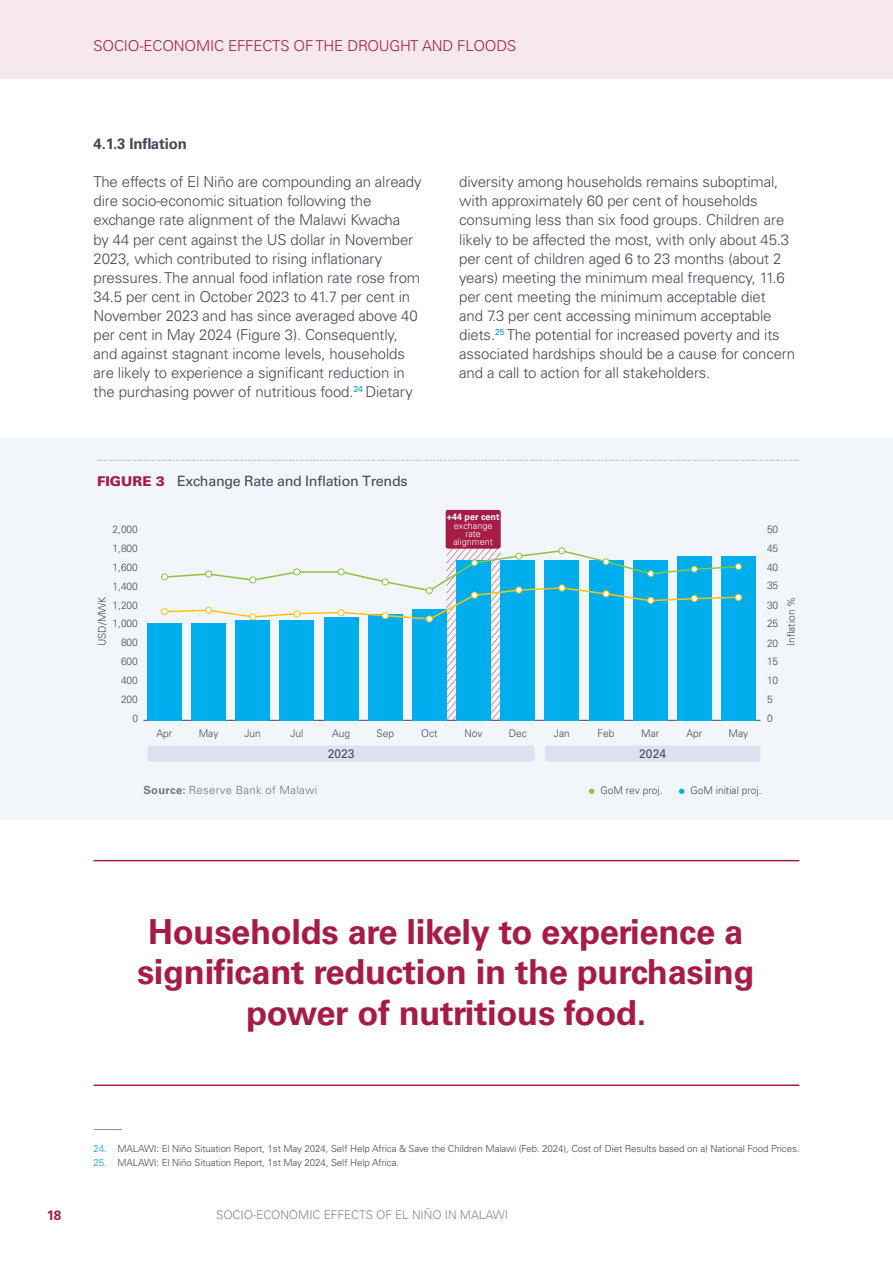
<style>
.page{position:relative;width:893px;height:1263px;background:#fff}
.page>*{position:absolute;margin:0;border:0;box-sizing:border-box;transform-origin:0 0}
.t1{font:700 34.5px/40.5px "Univers LT Std";letter-spacing:-.01em;color:#a61c45;text-align:center}
.t2{font:300 15px/19px "Univers LT Std";letter-spacing:-.01em;color:#44495a}
.t3{font:300 15px "Univers LT Std";letter-spacing:-.01em;color:#a61c45}
.t4{font:700 15px "Univers LT Std";letter-spacing:-.01em;color:#44495a}
.t5{font:14.25px "Univers LT Std";letter-spacing:-.02em;color:#44485a}
.t6{font:700 13.5px "Univers LT Std";color:#a61c45}
.t7{font:12.45px "Univers LT Std";color:#454a56}
.t8{font:300 12px "Univers LT Std";letter-spacing:-.01em;color:#828796}
.t9{font:300 11.25px "Univers LT Std";letter-spacing:.03em;color:#717686}
.t10{font:300 10.5px "Univers LT Std";color:#454a56}
.t11{font:300 9.75px "Univers LT Std";letter-spacing:-.01em;color:#44495a}
.t12{font:300 9.3px/8.2px "Univers LT Std";color:#fff;text-align:center}
.t13{font:700 9.3px "Univers LT Std";color:#fff}
.s1{font-weight:900;font-size:13.5px;color:#a61c45}
.s2{font-weight:700}
.s3{color:#009cd9}
</style>
<div class="page">
<div style="left:0;top:0;width:893px;height:79px;background:#f6e8ec"></div>
<svg style="left:94px;top:1129px;width:28px;height:1px"></svg>
<div style="left:0;top:438px;width:893px;height:381px;background:#f2f5fa"></div>
<hr style="left:143px;top:720px;width:617px;height:1px;background:#454a56">
<div style="left:147px;top:623px;width:34px;height:97px;background:#00aded"></div>
<div style="left:721px;top:556px;width:34px;height:164px;background:#00aded"></div>
<svg style="left:97px;top:460px;width:702px;height:1px"></svg>
<svg style="left:589px;top:789px;width:5px;height:5px"></svg>
<svg style="left:679px;top:789px;width:5px;height:5px"></svg>
<div style="left:147px;top:745px;width:388px;height:17px;background:#dbe2ee;border-radius:3px"></div>
<div style="left:545px;top:745px;width:215px;height:17px;background:#dbe2ee;border-radius:3px"></div>
<div style="left:735px;top:563px;width:7px;height:7px;border:1px solid #8cc440;border-radius:50%"></div>
<div style="left:735px;top:594px;width:7px;height:7px;border:1px solid #ffc20d;border-radius:50%"></div>
<svg style="left:161px;top:510px;width:580px;height:210px"></svg>
<div style="left:471px;top:559px;width:7px;height:7px;border:1px solid #8cc440;border-radius:50%"></div>
<div style="left:446px;top:510px;width:55px;height:39px;background:#a61c45;border-radius:3px"></div>
<hr style="left:94px;top:860px;width:705px;height:1px;background:#a61c45">
<hr style="left:94px;top:1084px;width:705px;height:2px;background:#a61c45">
<p class="t3" style="left:94px;top:37px;width:424px">SOCIO-ECONOMIC EFFECTS OF THE DROUGHT AND FLOODS</p>
<p class="t4" style="left:94px;top:135px;width:95px">4.1.3 Inflation</p>
<p class="t2" style="left:94px;top:173px;width:330px">The effects of El Niño are compounding an already dire socio-economic situation following the exchange rate alignment of the Malawi Kwacha<br>by 44 per cent against the US dollar in November 2023, which contributed to rising inflationary pressures. The annual food inflation rate rose from 34.5 per cent in October 2023 to 41.7 per cent in November 2023 and has since averaged above 40 per cent in May 2024 (Figure 3). Consequently, and against stagnant income levels, households are likely to experience a significant reduction in the purchasing power of nutritious food.<sup>24</sup> Dietary</p>
<p class="t2" style="left:459px;top:173px;width:337px">diversity among households remains suboptimal, with approximately 60 per cent of households consuming less than six food groups. Children are likely to be affected the most, with only about 45.3 per cent of children aged 6 to 23 months (about 2 years) meeting the minimum meal frequency, 11.6 per cent meeting the minimum acceptable diet<br>and 7.3 per cent accessing minimum acceptable diets.<sup>25</sup> The potential for increased poverty and its associated hardships should be a cause for concern and a call to action for all stakeholders.</p>
<p class="t5" style="left:97px;top:473px;width:312px"><span class="s1">FIGURE 3</span> Exchange Rate and Inflation Trends</p>
<p class="t10" style="left:113px;top:522px;width:27px">2,000</p>
<p class="t10" style="left:113px;top:542px;width:27px">1,800</p>
<p class="t13" style="left:447px;top:512px;width:54px">+44 per cent</p>
<p class="t12" style="left:453px;top:521px;width:41px">exchange rate alignment</p>
<p class="t10" style="left:767px;top:522px;width:13px">50</p>
<p class="t10" style="left:767px;top:542px;width:13px">45</p>
<p class="t10" style="left:113px;top:561px;width:27px">1,600</p>
<p class="t10" style="left:767px;top:561px;width:13px">40</p>
<p class="t10" style="left:113px;top:580px;width:27px">1,400</p>
<p class="t10" style="left:767px;top:579px;width:13px">35</p>
<p class="t10" style="left:96px;top:646px;width:51px;rotate:-90deg">USD/MWK</p>
<p class="t10" style="left:785px;top:646px;width:51px;rotate:-90deg">Inflation %</p>
<p class="t10" style="left:113px;top:598px;width:27px">1,200</p>
<p class="t10" style="left:767px;top:599px;width:13px">30</p>
<p class="t10" style="left:767px;top:617px;width:13px">25</p>
<p class="t10" style="left:113px;top:617px;width:27px">1,000</p>
<p class="t10" style="left:121px;top:636px;width:18px">800</p>
<p class="t10" style="left:767px;top:637px;width:13px">20</p>
<p class="t10" style="left:121px;top:655px;width:18px">600</p>
<p class="t10" style="left:767px;top:655px;width:13px">15</p>
<p class="t10" style="left:121px;top:674px;width:18px">400</p>
<p class="t10" style="left:767px;top:674px;width:13px">10</p>
<p class="t10" style="left:121px;top:693px;width:18px">200</p>
<p class="t10" style="left:767px;top:693px;width:7px">5</p>
<p class="t10" style="left:133px;top:712px;width:7px">0</p>
<p class="t10" style="left:767px;top:712px;width:7px">0</p>
<p class="t10" style="left:157px;top:727px;width:17px">Apr</p>
<p class="t10" style="left:199px;top:727px;width:21px">May</p>
<p class="t10" style="left:245px;top:727px;width:18px">Jun</p>
<p class="t10" style="left:290px;top:727px;width:14px">Jul</p>
<p class="t10" style="left:332px;top:727px;width:20px">Aug</p>
<p class="t10" style="left:376px;top:727px;width:19px">Sep</p>
<p class="t10" style="left:421px;top:727px;width:18px">Oct</p>
<p class="t10" style="left:465px;top:727px;width:20px">Nov</p>
<p class="t10" style="left:509px;top:727px;width:20px">Dec</p>
<p class="t10" style="left:554px;top:727px;width:17px">Jan</p>
<p class="t10" style="left:598px;top:727px;width:18px">Feb</p>
<p class="t10" style="left:641px;top:727px;width:20px">Mar</p>
<p class="t10" style="left:686px;top:727px;width:17px">Apr</p>
<p class="t10" style="left:729px;top:727px;width:21px">May</p>
<p class="t7" style="left:328px;top:746px;width:28px">2023</p>
<p class="t7" style="left:639px;top:746px;width:28px">2024</p>
<p class="t9" style="left:143px;top:783px;width:175px"><span class="s2">Source:</span> Reserve Bank of Malawi</p>
<p class="t10" style="left:600px;top:784px;width:64px">GoM rev proj.</p>
<p class="t10" style="left:690px;top:784px;width:73px">GoM initial proj.</p>
<h1 class="t1" style="left:137px;top:911px;width:619px">Households are likely to experience a significant reduction in the purchasing power of nutritious food.</h1>
<p class="t11" style="left:94px;top:1143px;width:707px"><span class="s3">24.</span> MALAWI: El Niño Situation Report, 1st May 2024, Self Help Africa &amp; Save the Children Malawi (Feb. 2024), Cost of Diet Results based on a) National Food Prices.</p>
<p class="t11" style="left:94px;top:1156px;width:307px"><span class="s3">25.</span> MALAWI: El Niño Situation Report, 1st May 2024, Self Help Africa.</p>
<p class="t6" style="left:47px;top:1207px;width:16px">18</p>
<p class="t8" style="left:216px;top:1207px;width:293px">SOCIO-ECONOMIC EFFECTS OF EL NIÑO IN MALAWI</p>
</div>
